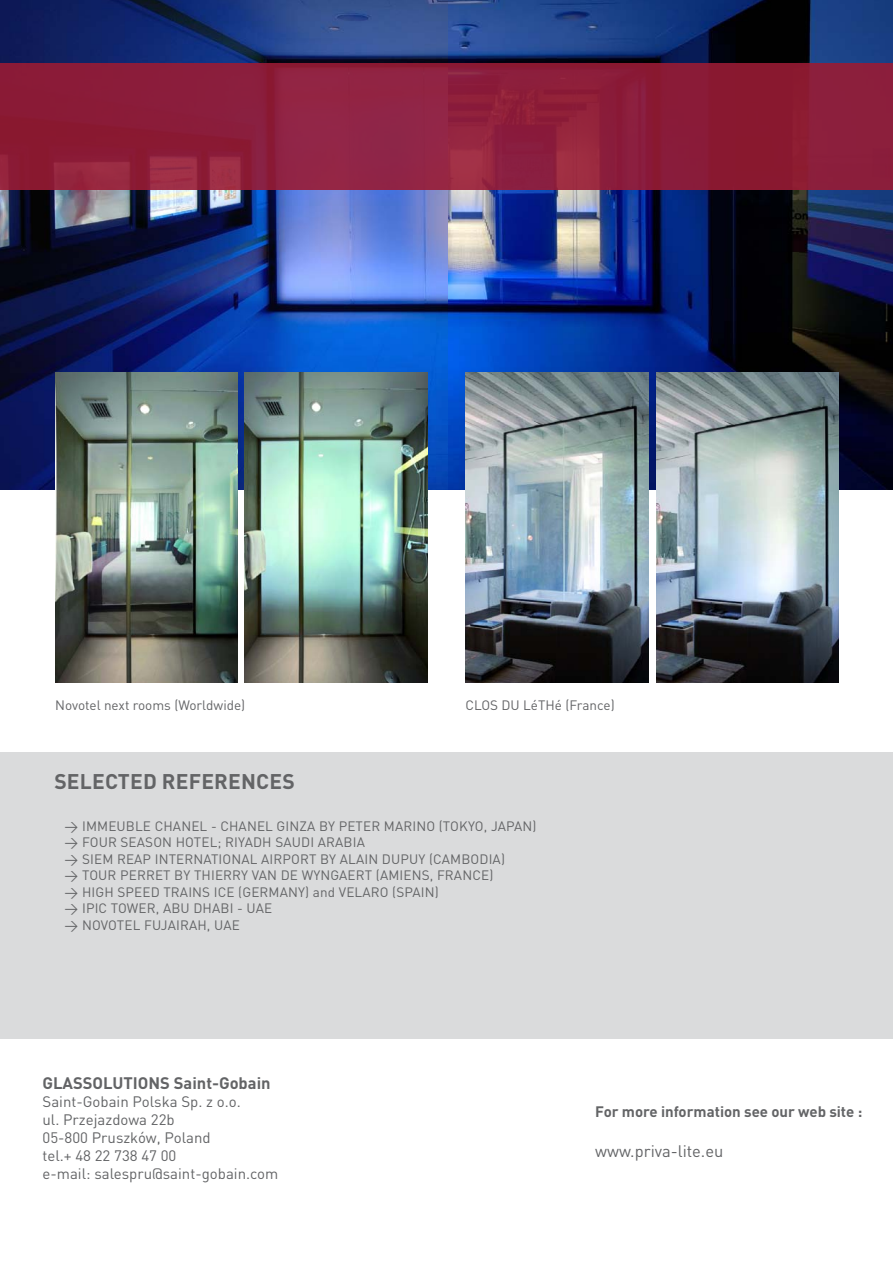
<style>
.page{position:relative;width:893px;height:1263px;background:#fff}
.page>*{position:absolute;margin:0;border:0;box-sizing:border-box;transform-origin:0 0}
.t1{font:700 21px "DIN Pro Pl";letter-spacing:.01em;color:#636466}
.t2{font:700 16.5px "DIN Pro Pl";color:#636466}
.t3{font:16.5px "DIN Pro Pl";color:#636466}
.t4{font:15px/18px "DIN Pro Pl";color:#636466}
.t5{font:700 15px "DIN Pro Pl";color:#636466}
.t6{font:13.5px "DIN Pro Pl";letter-spacing:.01em;color:#636466}
</style>
<div class="page">
<img style="left:447px;top:0;width:446px;height:489px">
<img style="left:0;top:0;width:447px;height:489px">
<svg style="left:0;top:63px;width:893px;height:126px;fill:#8b1d3b"></svg>
<img style="left:55px;top:372px;width:183px;height:310px">
<img style="left:245px;top:372px;width:182px;height:310px">
<img style="left:466px;top:372px;width:182px;height:310px">
<img style="left:656px;top:372px;width:183px;height:310px">
<div style="left:0;top:753px;width:893px;height:286px;background:#dadbdc"></div>
<p class="t6" style="left:55px;top:696px;width:192px">Novotel next rooms (Worldwide)</p>
<p class="t6" style="left:466px;top:696px;width:151px">CLOS DU LéTHé (France)</p>
<h1 class="t1" style="left:54px;top:767px;width:242px">SELECTED REFERENCES</h1>
<p class="t6" style="left:65px;top:817px;width:473px">→ IMMEUBLE CHANEL - CHANEL GINZA BY PETER MARINO (TOKYO, JAPAN)</p>
<p class="t6" style="left:65px;top:834px;width:302px">→ FOUR SEASON HOTEL; RIYADH SAUDI ARABIA</p>
<p class="t6" style="left:65px;top:850px;width:442px">→ SIEM REAP INTERNATIONAL AIRPORT BY ALAIN DUPUY (CAMBODIA)</p>
<p class="t6" style="left:65px;top:867px;width:430px">→ TOUR PERRET BY THIERRY VAN DE WYNGAERT (AMIENS, FRANCE)</p>
<p class="t6" style="left:65px;top:883px;width:376px">→ HIGH SPEED TRAINS ICE (GERMANY) and VELARO (SPAIN)</p>
<p class="t6" style="left:65px;top:900px;width:209px">→ IPIC TOWER, ABU DHABI - UAE</p>
<p class="t6" style="left:65px;top:916px;width:177px">→ NOVOTEL FUJAIRAH, UAE</p>
<p class="t2" style="left:43px;top:1072px;width:230px">GLASSOLUTIONS Saint-Gobain</p>
<p class="t4" style="left:43px;top:1092px;width:237px">Saint-Gobain Polska Sp. z o.o.<br>ul. Przejazdowa 22b<br>05-800 Pruszków, Poland<br>tel.+ 48 22 738 47 00<br>e-mail: salespru@saint-gobain.com</p>
<p class="t5" style="left:595px;top:1102px;width:268px">For more information see our web site :</p>
<p class="t3" style="left:595px;top:1141px;width:130px">www.priva-lite.eu</p>
</div>
